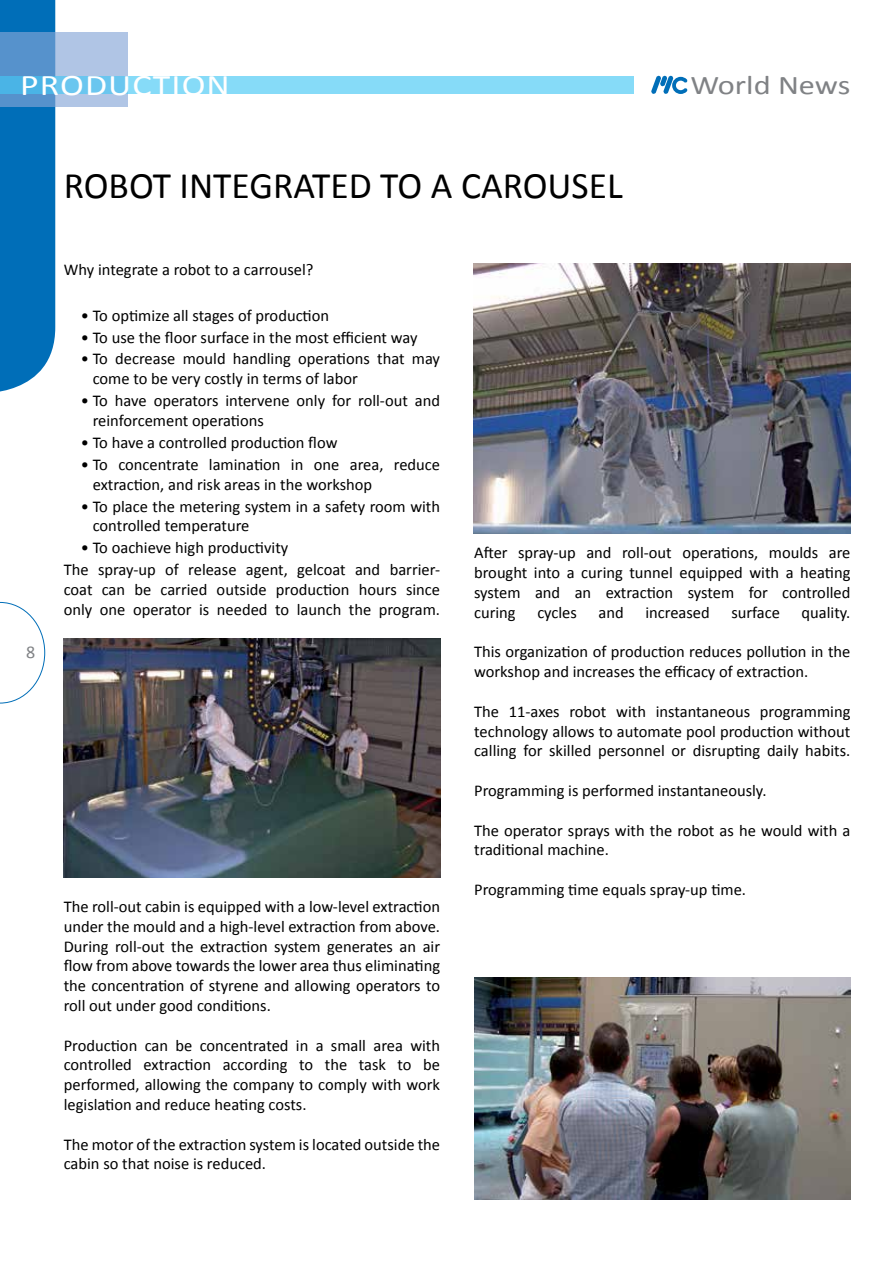
<style>
.page{position:relative;width:893px;height:1263px;background:#fff}
.page>*{position:absolute;margin:0;border:0;box-sizing:border-box;transform-origin:0 0}
.t1{font:37.5px "Calibri";color:#000}
.t2{font:30px "Calibri";letter-spacing:.03em;color:#fff;scale:1.2 1}
.t3{font:27px "Calibri";color:#808285;scale:1.2 1}
.t4{font:18px "Calibri";color:#808285}
.t5{font:16.5px/19.8px "Calibri";color:#000}
</style>
<div class="page">
<svg style="left:0;top:602px;width:45px;height:101px"></svg>
<svg style="left:651px;top:76px;width:36px;height:18px"></svg>
<div style="left:0;top:0;width:55px;height:392px;background:#006eb8"></div>
<svg style="left:0;top:32px;width:128px;height:74px;background:#88afda"></svg>
<svg style="left:0;top:77px;width:634px;height:17px;background:#7dd5f5"></svg>
<img style="left:473px;top:264px;width:377px;height:270px">
<img style="left:64px;top:639px;width:376px;height:238px">
<img style="left:474px;top:977px;width:376px;height:222px">
<h2 class="t2" style="left:20px;top:66px;width:176px">PRODUCTION</h2>
<h3 class="t3" style="left:690px;top:68px;width:135px">World News</h3>
<p class="t4" style="left:26px;top:641px;width:11px">8</p>
<h1 class="t1" style="left:64px;top:162px;width:561px">ROBOT INTEGRATED TO A CAROUSEL</h1>
<p class="t5" style="left:64px;top:259px;width:251px">Why integrate a robot to a carrousel?</p>
<p class="t5" style="left:81px;top:305px;width:250px">• To optimize all stages of production</p>
<p class="t5" style="left:81px;top:327px;width:338px">• To use the floor surface in the most efficient way</p>
<p class="t5" style="left:93px;top:349px;width:349px;text-indent:-12px">• To decrease mould handling operations that may come to be very costly in terms of labor</p>
<p class="t5" style="left:93px;top:391px;width:349px;text-indent:-12px">• To have operators intervene only for roll-out and reinforcement operations</p>
<p class="t5" style="left:81px;top:433px;width:258px">• To have a controlled production flow</p>
<p class="t5" style="left:93px;top:454px;width:349px;text-indent:-12px">• To concentrate lamination in one area, reduce extraction, and risk areas in the workshop</p>
<p class="t5" style="left:93px;top:496px;width:349px;text-indent:-12px">• To place the metering system in a safety room with controlled temperature</p>
<p class="t5" style="left:64px;top:537px;width:378px;line-height:21.9px;text-indent:17px">• To oachieve high productivity<br>The spray-up of release agent, gelcoat and barrier-</p>
<p class="t5" style="left:64px;top:580px;width:378px">coat can be carried outside production hours since only one operator is needed to launch the program.</p>
<p class="t5" style="left:64px;top:896px;width:378px;text-align:justify">The roll-out cabin is equipped with a low-level extraction under the mould and a high-level extraction from above.<br>During roll-out the extraction system generates an air flow from above towards the lower area thus eliminating the concentration of styrene and allowing operators to roll out under good conditions.</p>
<p class="t5" style="left:64px;top:1035px;width:378px;text-align:justify">Production can be concentrated in a small area with controlled extraction according to the task to be performed, allowing the company to comply with work legislation and reduce heating costs.</p>
<p class="t5" style="left:64px;top:1134px;width:378px">The motor of the extraction system is located outside the cabin so that noise is reduced.</p>
<p class="t5" style="left:474px;top:543px;width:378px;text-align:justify">After spray-up and roll-out operations, moulds are brought into a curing tunnel equipped with a heating system and an extraction system for controlled curing</p>
<p class="t5" style="left:537px;top:602px;width:41px">cycles</p>
<p class="t5" style="left:599px;top:602px;width:27px">and</p>
<p class="t5" style="left:645px;top:602px;width:66px">increased</p>
<p class="t5" style="left:731px;top:602px;width:50px">surface</p>
<p class="t5" style="left:802px;top:602px;width:50px">quality.</p>
<p class="t5" style="left:474px;top:642px;width:378px">This organization of production reduces pollution in the workshop and increases the efficacy of extraction.</p>
<p class="t5" style="left:474px;top:701px;width:378px;text-align:justify">The 11-axes robot with instantaneous programming technology allows to automate pool production without calling for skilled personnel or disrupting daily habits.</p>
<p class="t5" style="left:474px;top:781px;width:294px">Programming is performed instantaneously.</p>
<p class="t5" style="left:474px;top:820px;width:378px">The operator sprays with the robot as he would with a traditional machine.</p>
<p class="t5" style="left:474px;top:880px;width:273px">Programming time equals spray-up time.</p>
</div>
